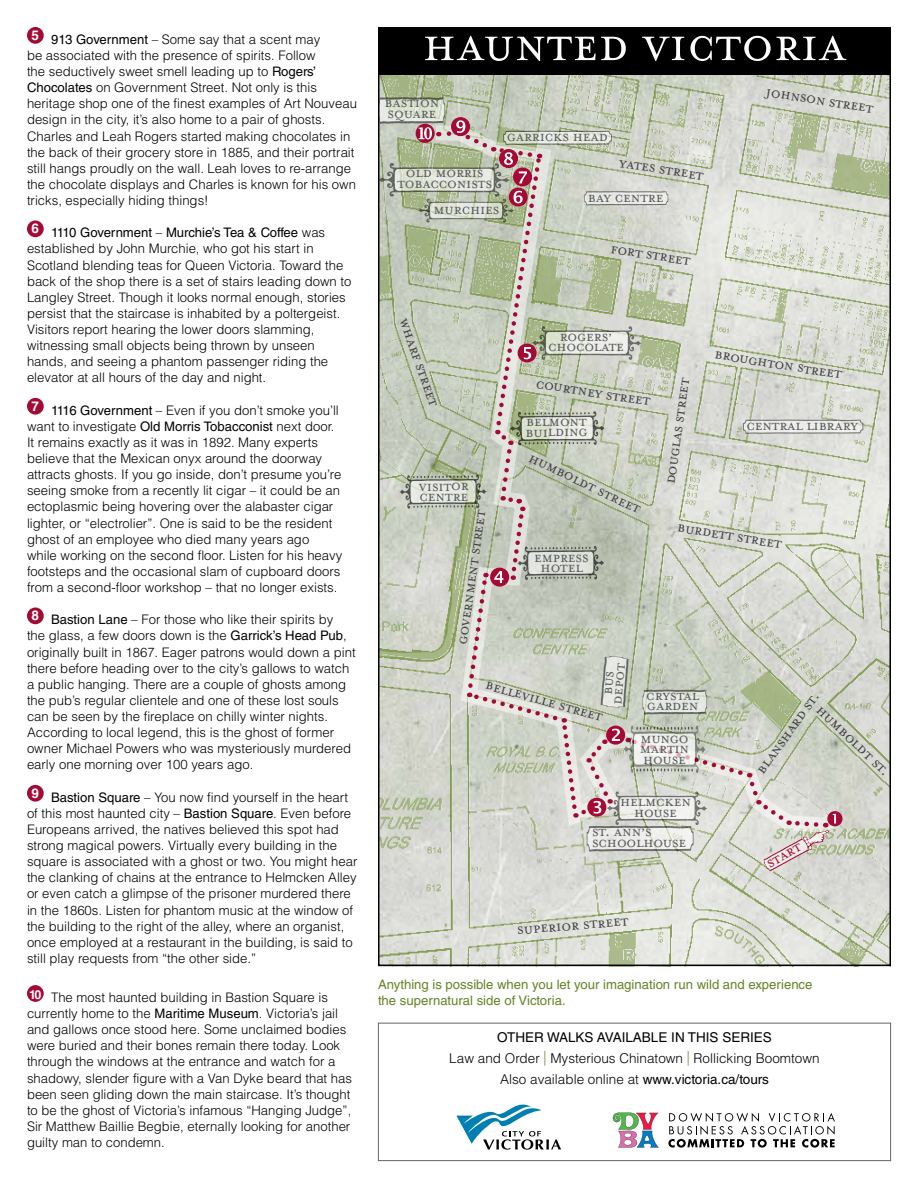
<style>
.page{position:relative;width:918px;height:1188px;background:#fff}
.page>*{position:absolute;margin:0;border:0;box-sizing:border-box;transform-origin:0 0}
.t1{font:54px "Mrs Eaves All Small Caps";letter-spacing:.01em;color:#fff}
.t2{font:16.5px "Mrs Eaves All Small Caps";letter-spacing:-.01em;color:#58595b}
.t3{font:16.5px "Mrs Eaves All Small Caps";color:#414042}
.t4{font:16.5px "Mrs Eaves All Small Caps";color:#a30b35}
.t5{font:300 13.5px "Helvetica LT Std";color:#000}
.t6{font:13.5px "Helvetica LT Std";color:#000}
.t7{font:300 13.2px/16.2px "Helvetica LT Std";color:#000}
.t8{font:13.2px/16.2px "Helvetica LT Std";color:#648326}
.s1{font-weight:400}
.s2{font-stretch:condensed;font-size:14.85px;color:#648326}
</style>
<div class="page">
<img style="left:381px;top:74px;width:507px;height:889px">
<div style="left:378px;top:27px;width:513px;height:47px;background:#000"></div>
<div style="left:27px;top:27px;width:17px;height:17px;background:#a30b35;border-radius:50%"></div>
<div style="left:27px;top:220px;width:17px;height:17px;background:#a30b35;border-radius:50%"></div>
<div style="left:27px;top:398px;width:17px;height:17px;background:#a30b35;border-radius:50%"></div>
<div style="left:27px;top:608px;width:17px;height:16px;background:#a30b35;border-radius:50%"></div>
<div style="left:27px;top:785px;width:17px;height:17px;background:#a30b35;border-radius:50%"></div>
<div style="left:27px;top:985px;width:17px;height:17px;background:#a30b35;border-radius:50%"></div>
<div style="left:378px;top:1023px;width:513px;height:138px;border:1px solid #636466"></div>
<svg style="left:668px;top:1113px;width:167px;height:35px"></svg>
<svg style="left:613px;top:1113px;width:46px;height:35px"></svg>
<svg style="left:456px;top:1104px;width:105px;height:46px"></svg>
<svg style="left:378px;top:97px;width:485px;height:774px;background:#cccfc2"></svg>
<p class="t7" style="left:27px;top:31px;width:331px;text-indent:4px"><sup>5</sup> <span class="s1">913 Government</span> – Some say that a scent may<br>be associated with the presence of spirits. Follow<br>the seductively sweet smell leading up to <span class="s1">Rogers’ Chocolates</span> on Government Street. Not only is this heritage shop one of the finest examples of Art Nouveau design in the city, it’s also home to a pair of ghosts.<br>Charles and Leah Rogers started making chocolates in the back of their grocery store in 1885, and their portrait still hangs proudly on the wall. Leah loves to re-arrange the chocolate displays and Charles is known for his own tricks, especially hiding things!</p>
<p class="t7" style="left:27px;top:224px;width:326px;text-indent:4px"><sup>6</sup> <span class="s1">1110 Government</span> – <span class="s1">Murchie’s Tea &amp; Coffee</span> was established by John Murchie, who got his start in Scotland blending teas for Queen Victoria. Toward the back of the shop there is a set of stairs leading down to Langley Street. Though it looks normal enough, stories persist that the staircase is inhabited by a poltergeist.<br>Visitors report hearing the lower doors slamming, witnessing small objects being thrown by unseen hands, and seeing a phantom passenger riding the elevator at all hours of the day and night.</p>
<p class="t7" style="left:27px;top:402px;width:317px;text-indent:4px"><sup>7</sup> <span class="s1">1116 Government</span> – Even if you don’t smoke you’ll want to investigate <span class="s1">Old Morris Tobacconist</span> next door.<br>It remains exactly as it was in 1892. Many experts believe that the Mexican onyx around the doorway attracts ghosts. If you go inside, don’t presume you’re seeing smoke from a recently lit cigar – it could be an ectoplasmic being hovering over the alabaster cigar lighter, or “electrolier”. One is said to be the resident ghost of an employee who died many years ago while working on the second floor. Listen for his heavy footsteps and the occasional slam of cupboard doors from a second-floor workshop – that no longer exists.</p>
<p class="t7" style="left:27px;top:611px;width:330px;text-indent:4px"><sup>8</sup> <span class="s1">Bastion Lane</span> – For those who like their spirits by<br>the glass, a few doors down is the <span class="s1">Garrick’s Head Pub</span>, originally built in 1867. Eager patrons would down a pint there before heading over to the city’s gallows to watch a public hanging. There are a couple of ghosts among the pub’s regular clientele and one of these lost souls can be seen by the fireplace on chilly winter nights.<br>According to local legend, this is the ghost of former owner Michael Powers who was mysteriously murdered early one morning over 100 years ago.</p>
<p class="t7" style="left:27px;top:789px;width:332px;text-indent:4px"><sup>9</sup> <span class="s1">Bastion Square</span> – You now find yourself in the heart of this most haunted city – <span class="s1">Bastion Square</span>. Even before Europeans arrived, the natives believed this spot had strong magical powers. Virtually every building in the square is associated with a ghost or two. You might hear the clanking of chains at the entrance to Helmcken Alley or even catch a glimpse of the prisoner murdered there in the 1860s. Listen for phantom music at the window of the building to the right of the alley, where an organist, once employed at a restaurant in the building, is said to still play requests from “the other side.”</p>
<p class="t7" style="left:27px;top:989px;width:327px"><sup>10</sup> The most haunted building in Bastion Square is currently home to the <span class="s1">Maritime Museum</span>. Victoria’s jail and gallows once stood here. Some unclaimed bodies were buried and their bones remain there today. Look through the windows at the entrance and watch for a shadowy, slender figure with a Van Dyke beard that has been seen gliding down the main staircase. It’s thought to be the ghost of Victoria’s infamous “Hanging Judge”, Sir Matthew Baillie Begbie, eternally looking for another guilty man to condemn.</p>
<p class="t8" style="left:378px;top:976px;width:436px">Anything is possible when you let your imagination run wild and experience the supernatural side of Victoria.</p>
<h1 class="t1" style="left:423px;top:24px;width:425px">haunted victoria</h1>
<p class="t3" style="left:767px;top:85px;width:110px;rotate:9deg">johnson street</p>
<p class="t2" style="left:385px;top:96px;width:56px">bastion</p>
<p class="t2" style="left:388px;top:107px;width:50px">square</p>
<p class="t2" style="left:507px;top:130px;width:103px">Garricks head</p>
<p class="t3" style="left:620px;top:156px;width:87px;rotate:9deg">yates street</p>
<p class="t2" style="left:406px;top:166px;width:79px">old morris</p>
<p class="t2" style="left:397px;top:177px;width:96px">tobacconists</p>
<p class="t2" style="left:588px;top:190px;width:77px">bay centre</p>
<p class="t2" style="left:434px;top:202px;width:68px">murchies</p>
<p class="t3" style="left:612px;top:242px;width:82px;rotate:9deg">fort street</p>
<p class="t3" style="left:410px;top:317px;width:94px;rotate:70deg">Wharf Street</p>
<p class="t2" style="left:560px;top:329px;width:54px">rogers’</p>
<p class="t2" style="left:548px;top:340px;width:78px">chocolate</p>
<p class="t3" style="left:716px;top:347px;width:130px;rotate:9deg">broughton street</p>
<p class="t3" style="left:663px;top:483px;width:108px;rotate:-82deg">douglas street</p>
<p class="t3" style="left:537px;top:376px;width:117px;rotate:9deg">courtney street</p>
<p class="t2" style="left:526px;top:415px;width:62px;rotate:-1deg">belmont</p>
<p class="t2" style="left:525px;top:426px;width:64px;rotate:-1deg">building</p>
<p class="t2" style="left:746px;top:419px;width:114px">central library</p>
<p class="t3" style="left:533px;top:450px;width:124px;rotate:26deg">humboldt street</p>
<p class="t2" style="left:419px;top:480px;width:51px;rotate:-1deg">visitor</p>
<p class="t2" style="left:419px;top:490px;width:50px;rotate:-1deg">centre</p>
<p class="t3" style="left:456px;top:644px;width:137px;rotate:-82deg">government street</p>
<p class="t3" style="left:679px;top:521px;width:107px;rotate:9deg">burdett street</p>
<p class="t2" style="left:534px;top:551px;width:56px;rotate:-1deg">empress</p>
<p class="t2" style="left:540px;top:561px;width:44px;rotate:-1deg">hotel</p>
<p class="t2" style="left:610px;top:704px;width:43px;rotate:-85deg">depot</p>
<p class="t3" style="left:488px;top:677px;width:123px;rotate:16deg">belleville street</p>
<p class="t2" style="left:646px;top:689px;width:54px">crystal</p>
<p class="t2" style="left:647px;top:699px;width:53px">garden</p>
<p class="t3" style="left:754px;top:768px;width:98px;rotate:-54deg">blanshard st.</p>
<p class="t3" style="left:824px;top:703px;width:97px;rotate:44deg">humboldt st.</p>
<p class="t2" style="left:640px;top:732px;width:50px">mungo</p>
<p class="t2" style="left:640px;top:742px;width:51px">martin</p>
<p class="t2" style="left:643px;top:752px;width:45px">house</p>
<p class="t2" style="left:620px;top:795px;width:72px">helmcken</p>
<p class="t2" style="left:634px;top:806px;width:45px">house</p>
<p class="t2" style="left:592px;top:825px;width:61px">st. ann’s</p>
<p class="t2" style="left:592px;top:836px;width:96px">schoolhouse</p>
<p class="t4" style="left:764px;top:858px;width:39px;rotate:-30deg">start</p>
<p class="t3" style="left:516px;top:923px;width:113px;rotate:-5deg">superior street</p>
<p class="t6" style="left:497px;top:1030px;width:11px">other</p>
<p class="t6" style="left:547px;top:1030px;width:88px">walks available</p>
<p class="t6" style="left:671px;top:1030px;width:61px">in this ser</p>
<p class="t6" style="left:750px;top:1030px;width:13px">ies</p>
<p class="t5" style="left:449px;top:1050px;width:372px">Law and Order <span class="s2">|</span> Mysterious Chinatown <span class="s2">|</span> Rollicking Boomtown</p>
<p class="t5" style="left:500px;top:1071px;width:270px">Also available online at <span class="s1">www.victoria.ca/tours</span></p>
</div>
